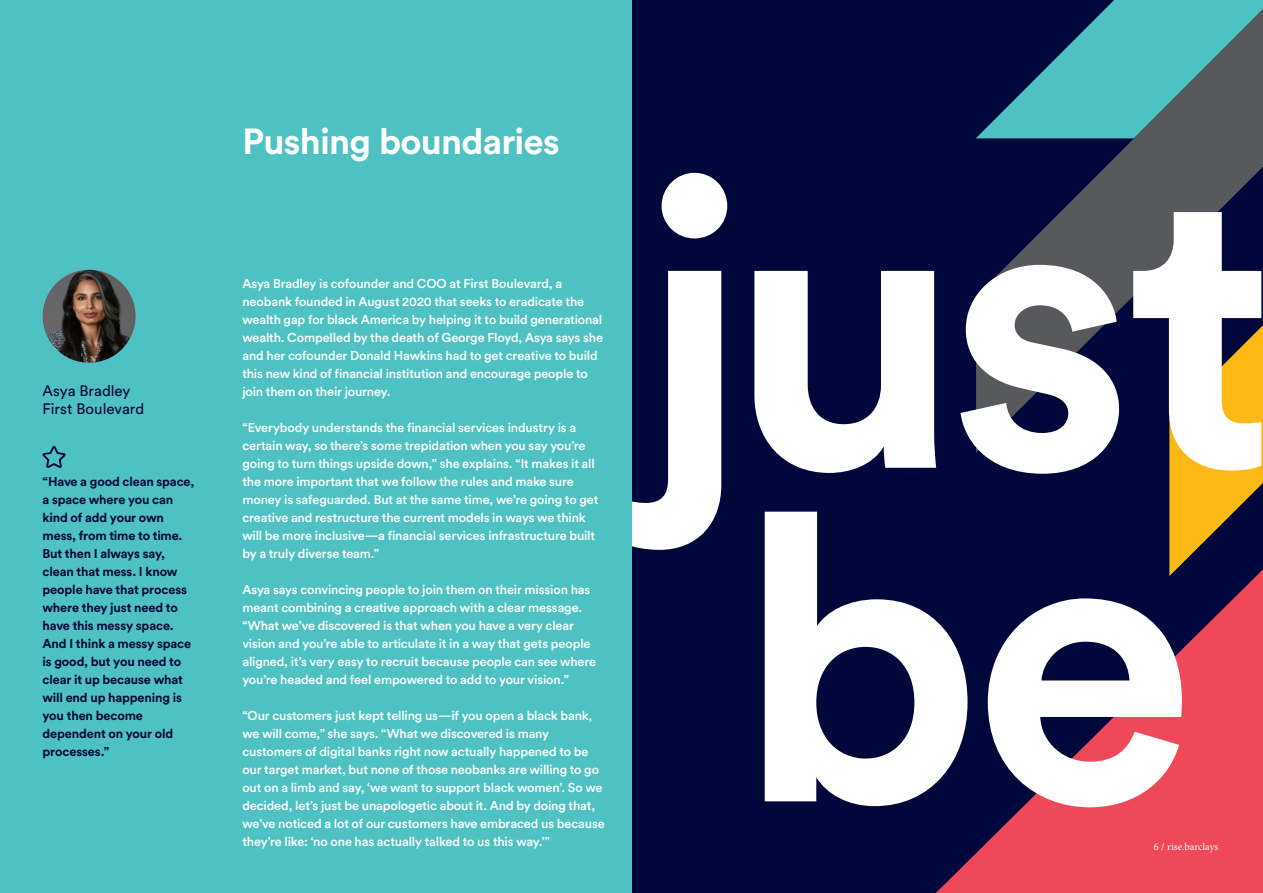
<style>
.page{position:relative;width:1263px;height:893px;background:#fff}
.page>*{position:absolute;margin:0;border:0;box-sizing:border-box;transform-origin:0 0}
._12_5pt_copy{font:700 400.2px "Circular Pro";letter-spacing:-.025em;color:#fff}
._12_5pt_copy-2{font:700 36px "Circular Pro";letter-spacing:-.02em;color:#fff}
._11_5pt_case_study_t{font:15px "Circular Pro";color:#00073b}
._3_BODY{font:500 12.75px/18px "Circular Pro";letter-spacing:-.01em;color:#fff}
._3_BODY-2{font:700 12.75px/18px "Circular Pro";letter-spacing:-.01em;color:#00073b}
.t1{font:10.5px "Minion Pro";color:#fff}
</style>
<div class="page">
<div style="left:631px;top:0;width:632px;height:893px;background:#00073b"></div>
<svg style="left:936px;top:576px;width:327px;height:317px;fill:#ef4858"></svg>
<svg style="left:1169px;top:453px;width:94px;height:123px"></svg>
<svg style="left:976px;top:138px;width:287px;height:315px"></svg>
<svg style="left:976px;top:0;width:287px;height:138px"></svg>
<div style="left:0;top:0;width:631px;height:893px;background:#4ec2c2"></div>
<svg style="left:42px;top:446px;width:24px;height:22px"></svg>
<img style="left:43px;top:270px;width:93px;height:93px;border-radius:47px">
<p class="_11_5pt_case_study_t" style="left:43px;top:381px;width:89px">Asya Bradley</p>
<p class="_11_5pt_case_study_t" style="left:43px;top:399px;width:103px">First Boulevard</p>
<p class="_3_BODY-2" style="left:43px;top:472px;width:153px">“Have a good clean space, a space where you can kind of add your own mess, from time to time.<br>But then I always say, clean that mess. I know people have that process where they just need to have this messy space.<br>And I think a messy space is good, but you need to clear it up because what will end up happening is you then become dependent on your old processes.”</p>
<p class="_12_5pt_copy-2" style="left:242px;top:116px;width:319px">Pushing boundaries</p>
<p class="_3_BODY" style="left:242px;top:274px;width:362px">Asya Bradley is cofounder and COO at First Boulevard, a neobank founded in August 2020 that seeks to eradicate the wealth gap for black America by helping it to build generational wealth. Compelled by the death of George Floyd, Asya says she and her cofounder Donald Hawkins had to get creative to build this new kind of financial institution and encourage people to join them on their journey.</p>
<p class="_3_BODY" style="left:242px;top:418px;width:357px">“Everybody understands the financial services industry is a certain way, so there’s some trepidation when you say you’re going to turn things upside down,” she explains. “It makes it all the more important that we follow the rules and make sure money is safeguarded. But at the same time, we’re going to get creative and restructure the current models in ways we think will be more inclusive—a financial services infrastructure built by a truly diverse team.”</p>
<p class="_3_BODY" style="left:242px;top:580px;width:355px">Asya says convincing people to join them on their mission has meant combining a creative approach with a clear message. “What we’ve discovered is that when you have a very clear vision and you’re able to articulate it in a way that gets people aligned, it’s very easy to recruit because people can see where you’re headed and feel empowered to add to your vision.”</p>
<p class="_3_BODY" style="left:242px;top:706px;width:364px">“Our customers just kept telling us—if you open a black bank, we will come,” she says. “What we discovered is many customers of digital banks right now actually happened to be our target market, but none of those neobanks are willing to go out on a limb and say, ‘we want to support black women’. So we decided, let’s just be unapologetic about it. And by doing that, we’ve noticed a lot of our customers have embraced us because they’re like: ‘no one has actually talked to us this way.’”</p>
<p class="_12_5pt_copy" style="left:640px;top:52px;width:639px">just</p>
<p class="_12_5pt_copy" style="left:736px;top:385px;width:461px">be</p>
<p class="t1" style="left:1154px;top:840px;width:66px">6 / rise.barclays</p>
</div>
